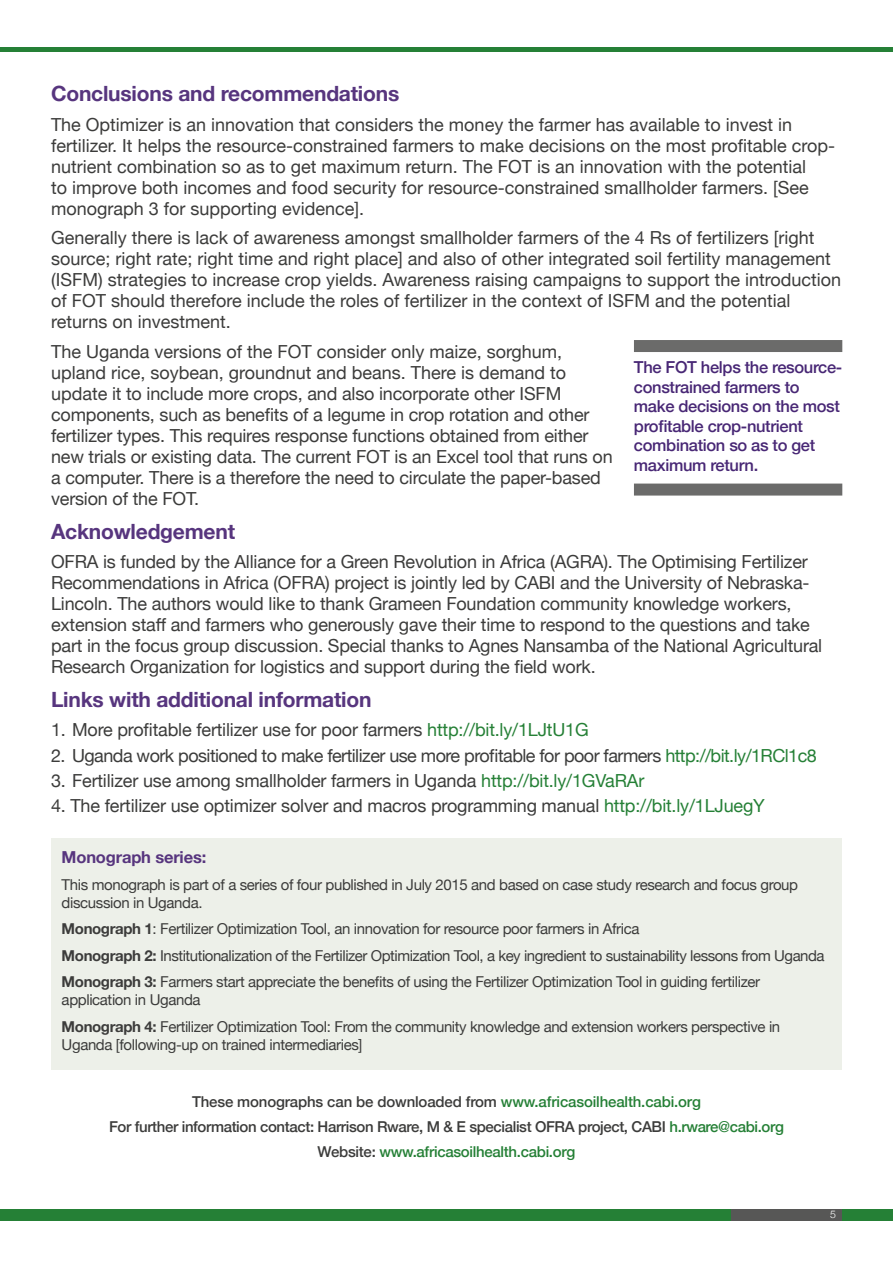
<style>
.page{position:relative;width:893px;height:1263px;background:#fff}
.page>*{position:absolute;margin:0;border:0;box-sizing:border-box;transform-origin:0 0}
.t1{font:700 21px "Helvetica Neue";letter-spacing:-.01em;color:#57357e}
.t2{font:18px/21px "Helvetica Neue";letter-spacing:-.01em;color:#3c3c3b}
.t3{font:18px "Helvetica Neue";letter-spacing:-.03em;color:#3c3c3b}
.t4{font:500 16.5px/19.5px "Helvetica Neue";letter-spacing:-.02em;color:#482775}
.t5{font:700 16.5px "Helvetica Neue";letter-spacing:-.01em;color:#57357e}
.t6{font:15px/26.5px "Helvetica Neue";letter-spacing:-.025em;color:#3c3c3b}
.t7{font:500 15px/25.2px "Helvetica Neue";letter-spacing:-.02em;color:#3c3c3b;text-align:center}
.t8{font:300 10.5px "Helvetica Neue";color:#fff}
.s1{color:#258036}
.s2{font-weight:700}
</style>
<div class="page">
<div style="left:0;top:1209px;width:893px;height:12px;background:#258036"></div>
<div style="left:731px;top:1209px;width:111px;height:12px;background:#575756"></div>
<div style="left:0;top:47px;width:893px;height:5px;background:#258036"></div>
<div style="left:51px;top:838px;width:791px;height:232px;background:#edf0e9"></div>
<div style="left:634px;top:340px;width:208px;height:12px;background:#6b6b6a"></div>
<div style="left:634px;top:484px;width:208px;height:12px;background:#6b6b6a"></div>
<p class="t1" style="left:51px;top:77px;width:350px">Conclusions and recommendations</p>
<p class="t2" style="left:51px;top:115px;width:786px">The Optimizer is an innovation that considers the money the farmer has available to invest in fertilizer. It helps the resource-constrained farmers to make decisions on the most profitable crop&shy;nutrient combination so as to get maximum return. The FOT is an innovation with the potential<br>to improve both incomes and food security for resource-constrained smallholder farmers. [See monograph 3 for supporting evidence].</p>
<p class="t2" style="left:51px;top:228px;width:792px">Generally there is lack of awareness amongst smallholder farmers of the 4 Rs of fertilizers [right source; right rate; right time and right place] and also of other integrated soil fertility management (ISFM) strategies to increase crop yields. Awareness raising campaigns to support the introduction of FOT should therefore include the roles of fertilizer in the context of ISFM and the potential returns on investment.</p>
<p class="t2" style="left:51px;top:342px;width:563px">The Uganda versions of the FOT consider only maize, sorghum, upland rice, soybean, groundnut and beans. There is demand to update it to include more crops, and also incorporate other ISFM components, such as benefits of a legume in crop rotation and other fertilizer types. This requires response functions obtained from either new trials or existing data. The current FOT is an Excel tool that runs on a computer. There is a therefore the need to circulate the paper-based version of the FOT.</p>
<p class="t1" style="left:51px;top:515px;width:186px">Acknowledgement</p>
<p class="t2" style="left:51px;top:552px;width:773px">OFRA is funded by the Alliance for a Green Revolution in Africa (AGRA). The Optimising Fertilizer Recommendations in Africa (OFRA) project is jointly led by CABI and the University of Nebraska-Lincoln. The authors would like to thank Grameen Foundation community knowledge workers, extension staff and farmers who generously gave their time to respond to the questions and take part in the focus group discussion. Special thanks to Agnes Nansamba of the National Agricultural Research Organization for logistics and support during the field work.</p>
<p class="t1" style="left:51px;top:683px;width:322px">Links with additional information</p>
<p class="t2" style="left:51px;top:720px;width:539px">1. More profitable fertilizer use for poor farmers <span class="s1">http://bit.ly/1LJtU1G</span></p>
<p class="t3" style="left:51px;top:742px;width:767px">2. Uganda work positioned to make fertilizer use more profitable for poor farmers <span class="s1">http://bit.ly/1RCl1c8</span></p>
<p class="t2" style="left:51px;top:771px;width:595px">3. Fertilizer use among smallholder farmers in Uganda <span class="s1">http://bit.ly/1GVaRAr</span></p>
<p class="t2" style="left:51px;top:796px;width:715px">4. The fertilizer use optimizer solver and macros programming manual <span class="s1">http://bit.ly/1LJuegY</span></p>
<p class="t5" style="left:62px;top:844px;width:146px">Monograph series:</p>
<p class="t6" style="left:62px;top:876px;width:738px;line-height:18px">This monograph is part of a series of four published in July 2015 and based on case study research and focus group discussion in Uganda.</p>
<p class="t6" style="left:62px;top:916px;width:764px"><span class="s2">Monograph 1</span>: Fertilizer Optimization Tool, an innovation for resource poor farmers in Africa<br><span class="s2">Monograph 2:</span> Institutionalization of the Fertilizer Optimization Tool, a key ingredient to sustainability lessons from Uganda<br><span class="s2">Monograph 3:</span> Farmers start appreciate the benefits of using the Fertilizer Optimization Tool in guiding fertilizer</p>
<p class="t6" style="left:62px;top:987px;width:720px">application in Uganda<br><span class="s2">Monograph 4:</span> Fertilizer Optimization Tool: From the community knowledge and extension workers perspective in</p>
<p class="t6" style="left:62px;top:1032px;width:302px">Uganda [following-up on trained intermediaries]</p>
<p class="t4" style="left:634px;top:356px;width:210px">The FOT helps the resource&shy;constrained farmers to make decisions on the most profitable crop-nutrient combination so as to get maximum return.</p>
<p class="t7" style="left:109px;top:1087px;width:676px">These monographs can be downloaded from <span class="s1">www.africasoilhealth.cabi.org<br></span>For further information contact: Harrison Rware, M &amp; E specialist OFRA project, CABI <span class="s1">h.rware@cabi.org<br></span>Website: <span class="s1">www.africasoilhealth.cabi.org</span></p>
<p class="t8" style="left:830px;top:1206px;width:7px">5</p>
</div>
